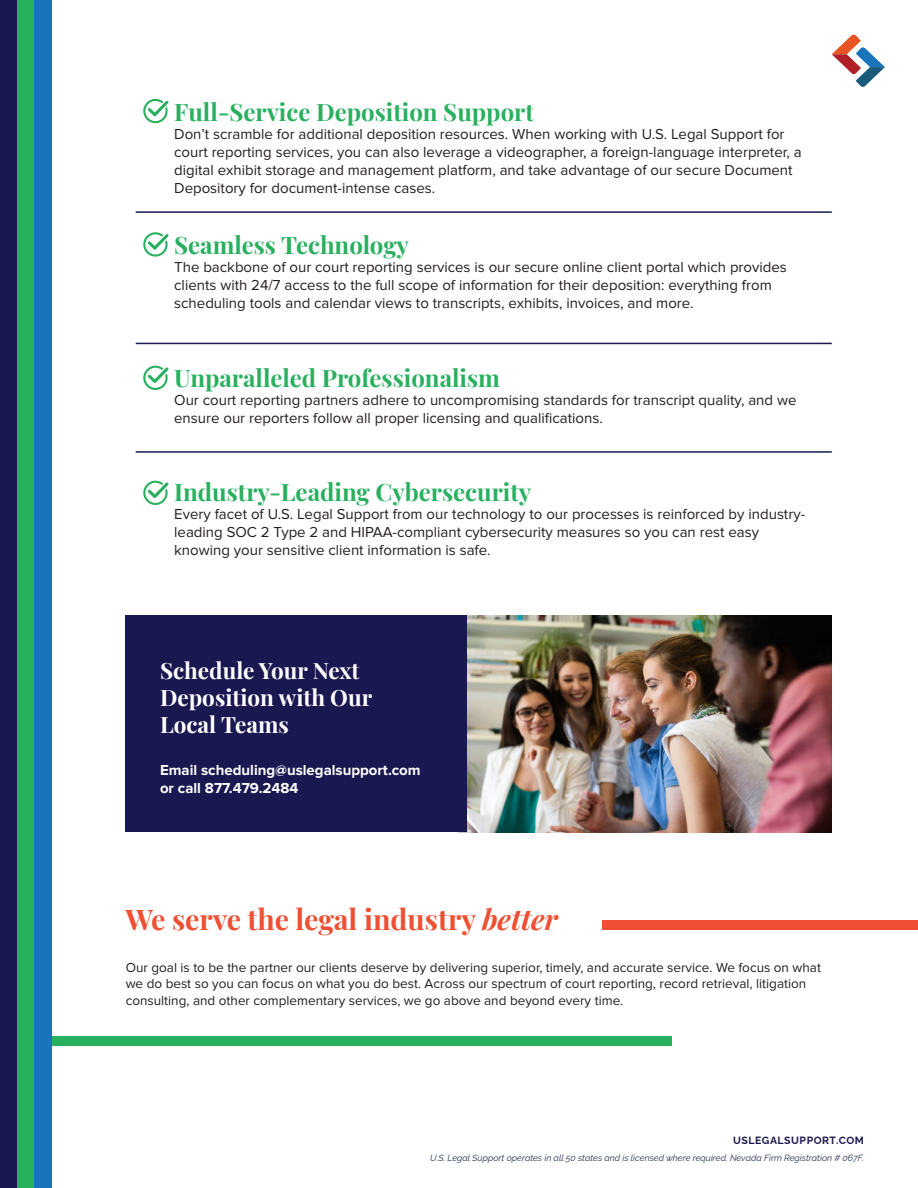
<style>
.page{position:relative;width:918px;height:1188px;background:#fff}
.page>*{position:absolute;margin:0;border:0;box-sizing:border-box;transform-origin:0 0}
.t1{font:700 28.5px "Playfair Display";color:#ef5033}
.t2{font:700 24px "Playfair Display";color:#29b05f}
.t3{font:700 22.5px/27px "Playfair Display";color:#fff}
.t4{font:15px/18px "Proxima Nova";color:#231f20}
.t5{font:700 15px/18px "Proxima Nova";color:#fff}
.t6{font:13.5px/16.2px "Proxima Nova";color:#231f20}
.t7{font:700 10.5px "Raleway";letter-spacing:.05em;color:#1a1850}
.t8{font:italic 9px "Raleway";color:#25314f}
.s1{font-style:italic}
</style>
<div class="page">
<div style="left:0;top:0;width:17px;height:1188px;background:#1a1850"></div>
<div style="left:17px;top:0;width:18px;height:1188px;background:#29b05f"></div>
<div style="left:35px;top:0;width:17px;height:1188px;background:#1974bb"></div>
<svg style="left:832px;top:35px;width:53px;height:52px"></svg>
<div style="left:603px;top:921px;width:315px;height:9px;background:#ef5033"></div>
<img style="left:467px;top:616px;width:365px;height:216px">
<div style="left:125px;top:616px;width:342px;height:216px;background:#1a1850"></div>
<hr style="left:136px;top:211px;width:696px;height:2px;background:#1a1850">
<hr style="left:136px;top:343px;width:696px;height:1px;background:#1a1850">
<hr style="left:136px;top:451px;width:696px;height:2px;background:#1a1850">
<svg style="left:143px;top:99px;width:25px;height:24px"></svg>
<svg style="left:143px;top:232px;width:25px;height:25px"></svg>
<svg style="left:143px;top:366px;width:25px;height:24px"></svg>
<svg style="left:143px;top:481px;width:25px;height:24px"></svg>
<div style="left:52px;top:1036px;width:620px;height:10px;background:#29b05f"></div>
<h2 class="t2" style="left:174px;top:102px;width:361px">Full-Service Deposition Support</h2>
<p class="t4" style="left:174px;top:126px;width:629px">Don’t scramble for additional deposition resources. When working with U.S. Legal Support for court reporting services, you can also leverage a videographer, a foreign-language interpreter, a digital exhibit storage and management platform, and take advantage of our secure Document Depository for document-intense cases.</p>
<h2 class="t2" style="left:174px;top:235px;width:236px">Seamless Technology</h2>
<p class="t4" style="left:174px;top:259px;width:614px">The backbone of our court reporting services is our secure online client portal which provides clients with 24/7 access to the full scope of information for their deposition: everything from scheduling tools and calendar views to transcripts, exhibits, invoices, and more.</p>
<h2 class="t2" style="left:174px;top:368px;width:327px">Unparalleled Professionalism</h2>
<p class="t4" style="left:174px;top:391px;width:624px">Our court reporting partners adhere to uncompromising standards for transcript quality, and we ensure our reporters follow all proper licensing and qualifications.</p>
<h2 class="t2" style="left:174px;top:483px;width:359px">Industry-Leading Cybersecurity</h2>
<p class="t4" style="left:174px;top:506px;width:632px">Every facet of U.S. Legal Support from our technology to our processes is reinforced by industry&shy;leading SOC 2 Type 2 and HIPAA-compliant cybersecurity measures so you can rest easy knowing your sensitive client information is safe.</p>
<h3 class="t3" style="left:160px;top:659px;width:214px">Schedule Your Next<br>Deposition with Our<br>Local Teams</h3>
<p class="t5" style="left:160px;top:762px;width:262px">Email scheduling@uslegalsupport.com or call 877.479.2484</p>
<h1 class="t1" style="left:125px;top:907px;width:434px">We serve the legal industry <span class="s1">better</span></h1>
<p class="t6" style="left:126px;top:960px;width:697px">Our goal is to be the partner our clients deserve by delivering superior, timely, and accurate service. We focus on what we do best so you can focus on what you do best. Across our spectrum of court reporting, record retrieval, litigation consulting, and other complementary services, we go above and beyond every time.</p>
<p class="t7" style="left:733px;top:1134px;width:132px">USLEGALSUPPORT.COM</p>
<p class="t8" style="left:430px;top:1154px;width:435px">U.S. Legal Support operates in all 50 states and is licensed where required. Nevada Firm Registration # 067F.</p>
</div>
